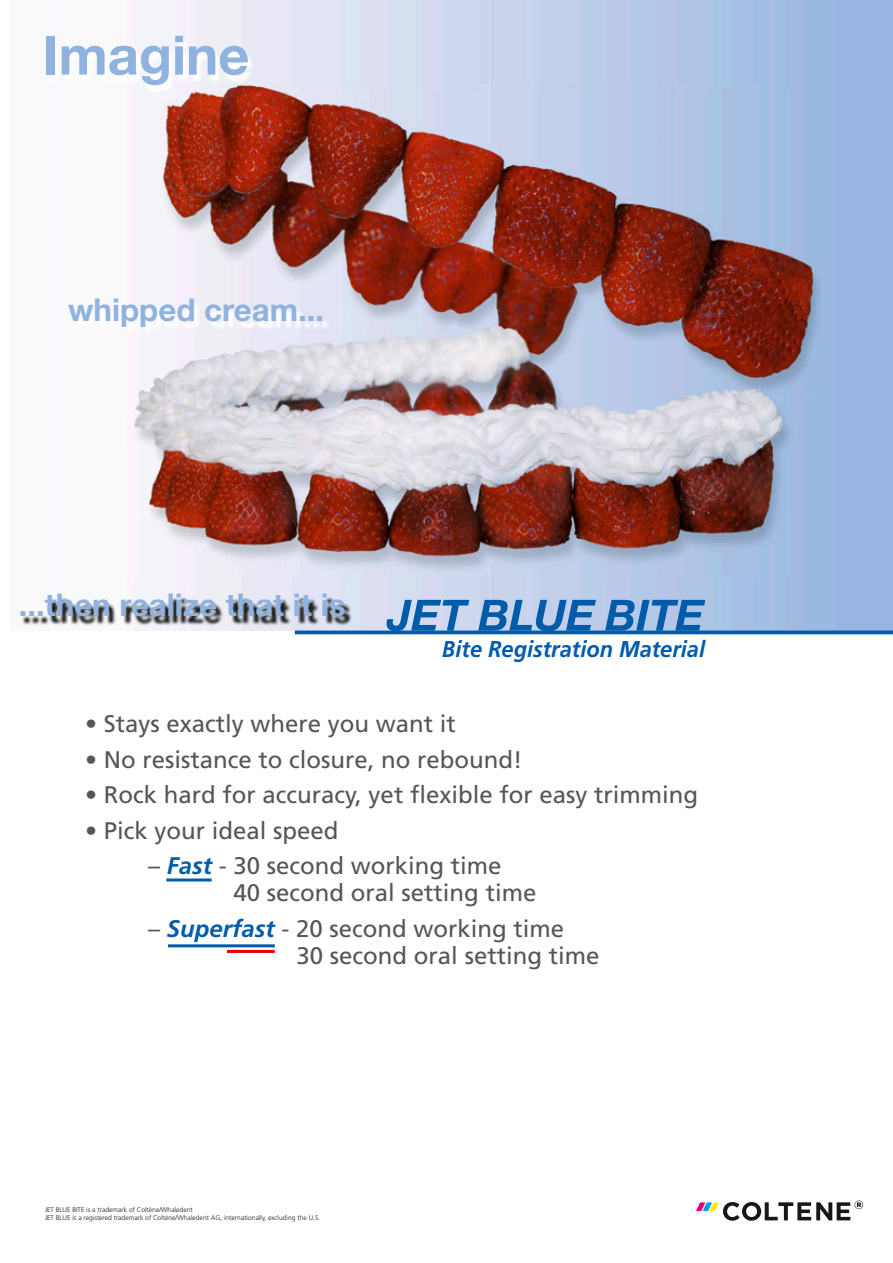
<style>
.page{position:relative;width:893px;height:1263px;background:#fff}
.page>*{position:absolute;margin:0;border:0;box-sizing:border-box;transform-origin:0 0}
.t1{font:700 54.3px "Helvetica Neue";color:#8fb2df}
.t2{font:700 31.35px "Helvetica Neue";color:#8fb2df}
.t3{font:700 31.2px "Helvetica Neue";color:#8fb2df}
.t4{font:24px/27px "Frutiger";color:#565655}
.t5{font:italic 700 22.95px "Frutiger";color:#005ba9;scale:.95 1}
.t6{font:300 6.75px/8.1px "Frutiger";color:#171715}
.s1{font-weight:700;font-style:italic;color:#005ba9}
</style>
<div class="page">
<img style="left:126px;top:0;width:767px;height:631px">
<hr style="left:295px;top:630px;width:598px;height:4px;background:#005ba9">
<svg style="left:387px;top:600px;width:82px;height:31px;background:#76a2d0"></svg>
<svg style="left:478px;top:600px;width:118px;height:31px;background:#6296ca"></svg>
<svg style="left:605px;top:600px;width:100px;height:31px;background:#588fc7"></svg>
<svg style="left:696px;top:1200px;width:167px;height:21px"></svg>
<div style="left:47px;top:39px;width:208px;height:56px;background:#fff"></div>
<div style="left:70px;top:302px;width:259px;height:34px;background:linear-gradient(to right,#fefdfc,#e9e9f5)"></div>
<svg style="left:22px;top:597px;width:330px;height:29px"></svg>
<hr style="left:166px;top:878px;width:46px;height:3px;background:#005ba9">
<hr style="left:168px;top:944px;width:107px;height:3px;background:#005ba9">
<hr style="left:227px;top:950px;width:48px;height:3px;background:#e30009">
<h1 class="t1" style="left:43px;top:22px;width:208px">Imagine</h1>
<h2 class="t2" style="left:68px;top:290px;width:258px">whipped cream...</h2>
<h3 class="t3" style="left:19px;top:586px;width:328px">...then realize that it is</h3>
<p class="t5" style="left:442px;top:635px;width:278px">Bite Registration Material</p>
<p class="t4" style="left:85px;top:711px;width:372px">• Stays exactly where you want it</p>
<p class="t4" style="left:85px;top:746px;width:439px">• No resistance to closure, no rebound!</p>
<p class="t4" style="left:85px;top:782px;width:615px">• Rock hard for accuracy, yet flexible for easy trimming</p>
<p class="t4" style="left:85px;top:817px;width:255px">• Pick your ideal speed</p>
<p class="t4" style="left:234px;top:853px;width:304px;text-indent:-86px">– <span class="s1">Fast</span> - 30 second working time<br>40 second oral setting time</p>
<p class="t4" style="left:297px;top:915px;width:304px;text-indent:-149px">– <span class="s1">Superfast</span> - 20 second working time<br>30 second oral setting time</p>
<p class="t6" style="left:45px;top:1206px;width:277px">JET BLUE BITE is a trademark of Coltène/Whaledent<br>JET BLUE is a registered trademark of Coltène/Whaledent AG, internationally, excluding the U.S.</p>
</div>
